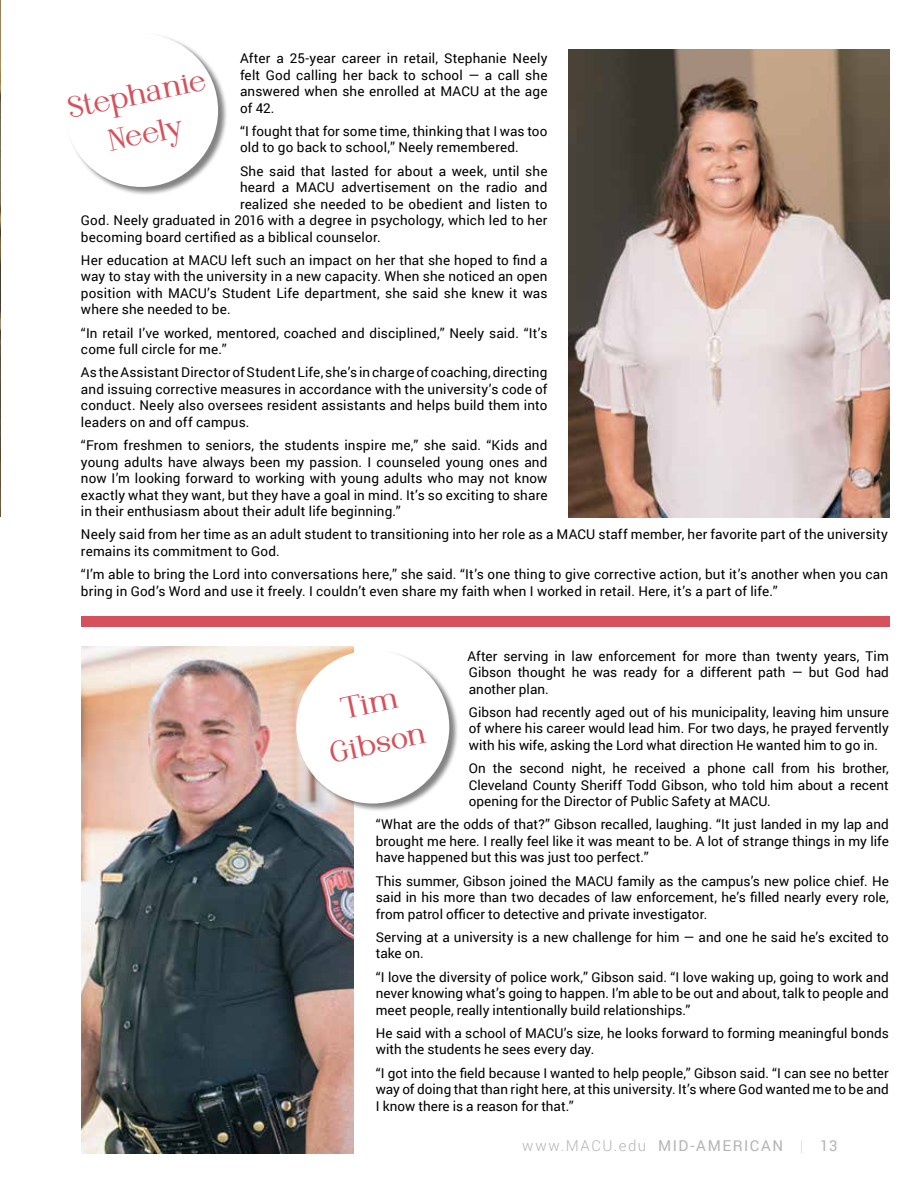
<style>
.page{position:relative;width:918px;height:1188px;background:#fff}
.page>*{position:absolute;margin:0;border:0;box-sizing:border-box;transform-origin:0 0}
.t1{font:700 30px/40.5px "Kind Soul Serif";color:#d6515c;text-align:center}
.t2{font:15px "Roboto";letter-spacing:.1em;color:#b3b4b4}
.t3{font:13.5px/16.5px "Roboto";letter-spacing:.01em;color:#000;text-align:justify}
.s1{font-weight:300}
.s2{font-weight:100}
</style>
<div class="page">
<img style="left:0;top:0;width:1px;height:517px">
<img style="left:81px;top:647px;width:273px;height:506px">
<img style="left:568px;top:50px;width:321px;height:468px">
<div style="left:66px;top:33px;width:162px;height:163px;background:#000;opacity:.49"></div>
<div style="left:65px;top:34px;width:153px;height:153px;background:#fff;border-radius:50%"></div>
<div style="left:297px;top:650px;width:162px;height:163px;background:#000;opacity:.49"></div>
<div style="left:296px;top:651px;width:153px;height:153px;background:#fff;border-radius:50%"></div>
<div style="left:81px;top:616px;width:809px;height:11px;background:#d6515c"></div>
<p class="t3" style="left:240px;top:50px;width:309px">After a 25-year career in retail, Stephanie Neely felt God calling her back to school — a call she answered when she enrolled at MACU at the age of 42.</p>
<p class="t3" style="left:240px;top:122px;width:309px">“I fought that for some time, thinking that I was too old to go back to school,” Neely remembered.</p>
<p class="t3" style="left:240px;top:162px;width:309px">She said that lasted for about a week, until she</p>
<p class="t3" style="left:240px;top:179px;width:309px">heard a MACU advertisement on the radio and</p>
<p class="t3" style="left:240px;top:195px;width:309px">realized she needed to be obedient and listen to</p>
<p class="t3" style="left:81px;top:212px;width:468px">God. Neely graduated in 2016 with a degree in psychology, which led to her</p>
<p class="t3" style="left:81px;top:228px;width:301px">becoming board certified as a biblical counselor.</p>
<p class="t3" style="left:81px;top:251px;width:468px">Her education at MACU left such an impact on her that she hoped to find a way to stay with the university in a new capacity. When she noticed an open position with MACU’s Student Life department, she said she knew it was where she needed to be.</p>
<p class="t3" style="left:81px;top:324px;width:468px">“In retail I’ve worked, mentored, coached and disciplined,” Neely said. “It’s come full circle for me.”</p>
<p class="t3" style="left:81px;top:364px;width:468px">As the Assistant Director of Student Life, she’s in charge of coaching, directing and issuing corrective measures in accordance with the university’s code of conduct. Neely also oversees resident assistants and helps build them into leaders on and off campus.</p>
<p class="t3" style="left:81px;top:436px;width:468px">“From freshmen to seniors, the students inspire me,” she said. “Kids and young adults have always been my passion. I counseled young ones and now I’m looking forward to working with young adults who may not know exactly what they want, but they have a goal in mind. It’s so exciting to share in their enthusiasm about their adult life beginning.”</p>
<p class="t3" style="left:81px;top:526px;width:809px">Neely said from her time as an adult student to transitioning into her role as a MACU staff member, her favorite part of the university remains its commitment to God.</p>
<p class="t3" style="left:81px;top:565px;width:809px">“I’m able to bring the Lord into conversations here,” she said. “It’s one thing to give corrective action, but it’s another when you can bring in God’s Word and use it freely. I couldn’t even share my faith when I worked in retail. Here, it’s a part of life.”</p>
<h1 class="t1" style="left:64px;top:89px;width:141px;rotate:-12deg">Stephanie<br>Neely</h1>
<p class="t3" style="left:467px;top:647px;width:423px">After serving in law enforcement for more than twenty years, Tim Gibson thought he was ready for a different path — but God had another plan.</p>
<p class="t3" style="left:469px;top:703px;width:422px">Gibson had recently aged out of his municipality, leaving him unsure of where his career would lead him. For two days, he prayed fervently with his wife, asking the Lord what direction He wanted him to go in.</p>
<p class="t3" style="left:469px;top:760px;width:422px">On the second night, he received a phone call from his brother, Cleveland County Sheriff Todd Gibson, who told him about a recent opening for the Director of Public Safety at MACU.</p>
<p class="t3" style="left:376px;top:816px;width:515px">“What are the odds of that?” Gibson recalled, laughing. “It just landed in my lap and brought me here. I really feel like it was meant to be. A lot of strange things in my life have happened but this was just too perfect.”</p>
<p class="t3" style="left:376px;top:872px;width:515px">This summer, Gibson joined the MACU family as the campus’s new police chief. He said in his more than two decades of law enforcement, he’s filled nearly every role, from patrol officer to detective and private investigator.</p>
<p class="t3" style="left:376px;top:928px;width:515px">Serving at a university is a new challenge for him — and one he said he’s excited to take on.</p>
<p class="t3" style="left:376px;top:968px;width:515px">“I love the diversity of police work,” Gibson said. “I love waking up, going to work and never knowing what’s going to happen. I’m able to be out and about, talk to people and meet people, really intentionally build relationships.”</p>
<p class="t3" style="left:376px;top:1024px;width:515px">He said with a school of MACU’s size, he looks forward to forming meaningful bonds with the students he sees every day.</p>
<p class="t3" style="left:376px;top:1064px;width:515px">“I got into the field because I wanted to help people,” Gibson said. “I can see no better way of doing that than right here, at this university. It’s where God wanted me to be and I know there is a reason for that.”</p>
<h1 class="t1" style="left:318px;top:694px;width:99px;rotate:-12deg">Tim<br>Gibson</h1>
<p class="t2" style="left:522px;top:1135px;width:317px"><span class="s1">www.MACU.edu</span> MID-AMERICAN <span class="s2">|</span> 13</p>
</div>
